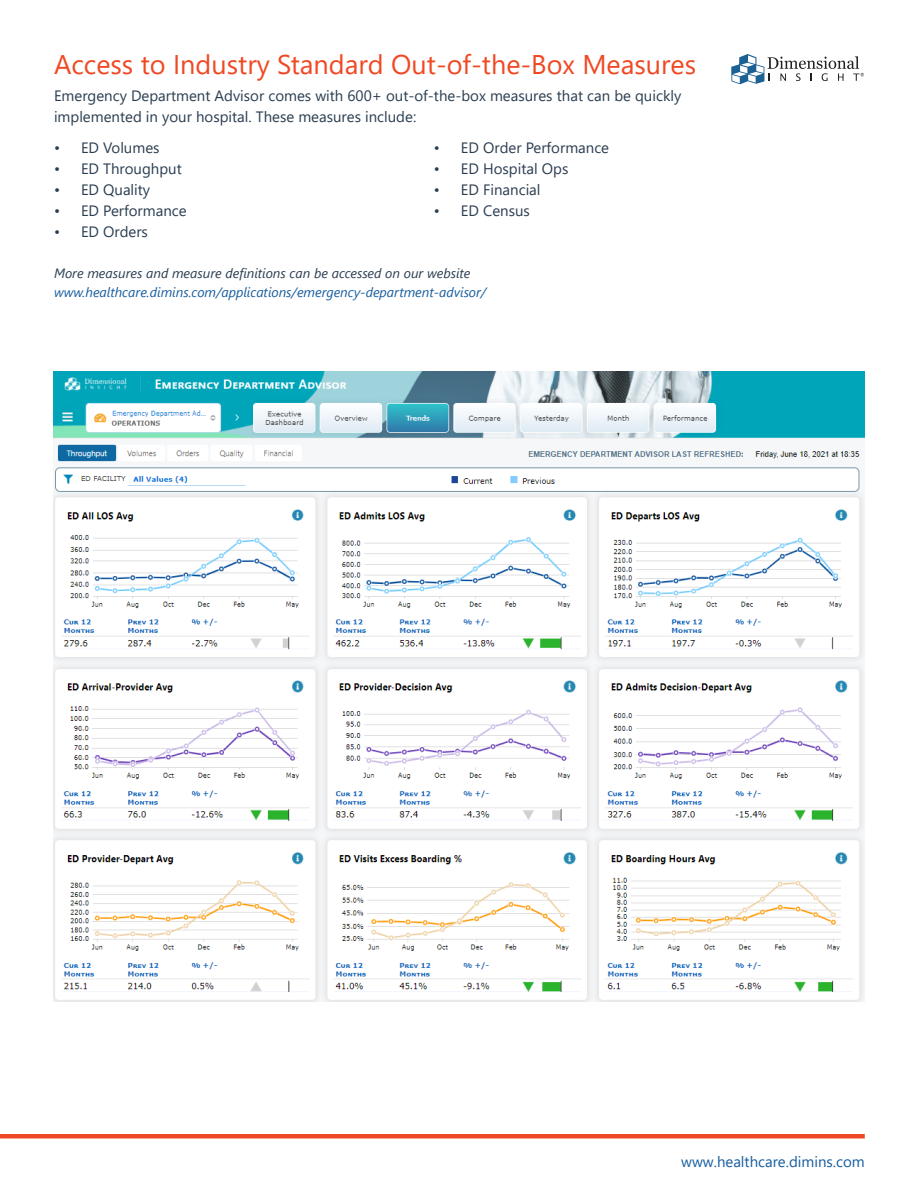
<style>
.page{position:relative;width:918px;height:1188px;background:#fff}
.page>*{position:absolute;margin:0;border:0;box-sizing:border-box;transform-origin:0 0}
.Red_subhead{font:27px "Segoe UI";color:#f04823}
.Body_dark{font:15px/21px "Segoe UI";color:#2a3d50}
.for_body_text{font:15px "Segoe UI";color:#175d9e}
.Body_dark-2{font:italic 13.5px/19.5px "Segoe UI";color:#175d9e}
.s1{color:#2a3d50}
</style>
<div class="page">
<hr style="left:0;top:1134px;width:865px;height:4px;background:#f04823">
<svg style="left:731px;top:54px;width:133px;height:30px"></svg>
<img style="left:53px;top:372px;width:812px;height:630px">
<p class="Red_subhead" style="left:54px;top:39px;width:644px">Access to Industry Standard Out-of-the-Box Measures</p>
<p class="Body_dark" style="left:54px;top:84px;width:629px">Emergency Department Advisor comes with 600+ out-of-the-box measures that can be quickly implemented in your hospital. These measures include:</p>
<p class="Body_dark" style="left:54px;top:136px;width:107px">• ED Volumes</p>
<p class="Body_dark" style="left:54px;top:157px;width:129px">• ED Throughput</p>
<p class="Body_dark" style="left:54px;top:178px;width:98px">• ED Quality</p>
<p class="Body_dark" style="left:54px;top:199px;width:134px">• ED Performance</p>
<p class="Body_dark" style="left:54px;top:220px;width:96px">• ED Orders</p>
<p class="Body_dark" style="left:434px;top:136px;width:177px">• ED Order Performance</p>
<p class="Body_dark" style="left:434px;top:157px;width:136px">• ED Hospital Ops</p>
<p class="Body_dark" style="left:434px;top:178px;width:108px">• ED Financial</p>
<p class="Body_dark" style="left:434px;top:199px;width:98px">• ED Census</p>
<p class="Body_dark-2" style="left:54px;top:261px;width:434px"><span class="s1">More measures and measure definitions can be accessed on our website </span>www.healthcare.dimins.com/applications/emergency-department-advisor/</p>
<p class="for_body_text" style="left:681px;top:1147px;width:185px">www.healthcare.dimins.com</p>
</div>
